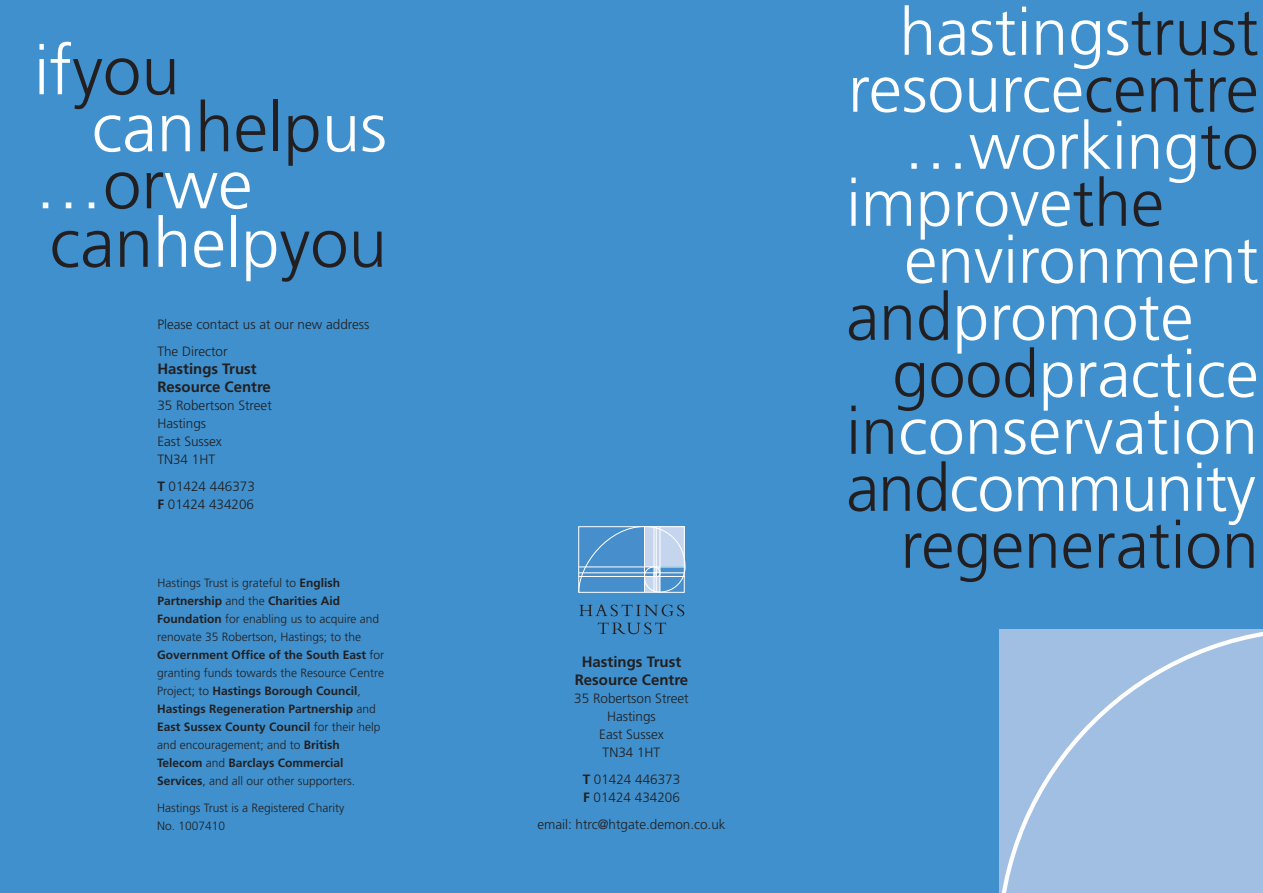
<style>
.page{position:relative;width:1263px;height:893px;background:#fff}
.page>*{position:absolute;margin:0;border:0;box-sizing:border-box;transform-origin:0 0}
.t1{font:300 69px "Frutiger";color:#231f20}
.t2{font:300 69px "Frutiger";color:#fff}
.t3{font:300 66px "Frutiger";color:#fff}
.t4{font:300 66px "Frutiger";color:#231f20}
.t5{font:700 15px/18px "Frutiger";color:#231f20;text-align:center}
.t6{font:300 13.5px/18px "Frutiger";color:#231f20}
.t7{font:300 12px/18px "Frutiger";color:#231f20}
.s1{color:#fff}
.s2{color:#231f20}
.s3{font-weight:700}
</style>
<div class="page">
<div style="left:421px;top:0;width:421px;height:893px;background:#3f90cd"></div>
<div style="left:842px;top:0;width:421px;height:893px;background:#3f90cd"></div>
<div style="left:0;top:0;width:421px;height:893px;background:#3f90cd"></div>
<svg style="left:598px;top:622px;width:68px;height:12px"></svg>
<svg style="left:579px;top:605px;width:105px;height:11px"></svg>
<svg style="left:580px;top:528px;width:106px;height:63px"></svg>
<hr style="left:644px;top:526px;width:1px;height:66px;background:#fff">
<div style="left:999px;top:629px;width:264px;height:264px;background:#a1bee3"></div>
<div style="left:578px;top:526px;width:107px;height:67px;border:1px solid #fff"></div>
<h1 class="t1" style="left:34px;top:43px;width:147px"><span class="s1">if</span>you</h1>
<h1 class="t2" style="left:92px;top:100px;width:297px">can<span class="s2">help</span>us</h1>
<h1 class="t2" style="left:34px;top:157px;width:220px">…<span class="s2">or</span>we</h1>
<h1 class="t1" style="left:50px;top:215px;width:339px">can<span class="s1">help</span>you</h1>
<p class="t6" style="left:157px;top:312px;width:213px;line-height:27px">Please contact us at our new address<br>The Director</p>
<p class="t5" style="left:157px;top:361px;width:115px;text-align:left">Hastings Trust<br>Resource Centre</p>
<p class="t6" style="left:157px;top:397px;width:116px">35 Robertson Street<br>Hastings<br>East Sussex<br>TN34 1HT</p>
<p class="t6" style="left:157px;top:478px;width:99px"><span class="s3">T</span> 01424 446373<br><span class="s3">F</span> 01424 434206</p>
<p class="t7" style="left:157px;top:575px;width:228px">Hastings Trust is grateful to <span class="s3">English Partnership</span> and the <span class="s3">Charities Aid Foundation</span> for enabling us to acquire and renovate 35 Robertson, Hastings; to the <span class="s3">Government Office of the South East</span> for granting funds towards the Resource Centre Project; to <span class="s3">Hastings Borough Council</span>, <span class="s3">Hastings Regeneration Partnership</span> and <span class="s3">East Sussex County Council</span> for their help and encouragement; and to <span class="s3">British Telecom</span> and <span class="s3">Barclays Commercial Services</span>, and all our other supporters.</p>
<p class="t7" style="left:157px;top:800px;width:189px">Hastings Trust is a Registered Charity<br>No. 1007410</p>
<p class="t5" style="left:575px;top:654px;width:115px">Hastings Trust<br>Resource Centre</p>
<p class="t6" style="left:574px;top:690px;width:116px;text-align:center">35 Robertson Street<br>Hastings<br>East Sussex<br>TN34 1HT</p>
<p class="t6" style="left:583px;top:771px;width:99px"><span class="s3">T</span> 01424 446373<br><span class="s3">F</span> 01424 434206</p>
<p class="t6" style="left:537px;top:816px;width:190px">email: htrc@htgate.demon.co.uk</p>
<h2 class="t3" style="left:899px;top:5px;width:361px">hastings<span class="s2">trust</span></h2>
<h2 class="t3" style="left:848px;top:62px;width:412px">resource<span class="s2">centre</span></h2>
<h2 class="t3" style="left:903px;top:119px;width:357px">…working<span class="s2">to</span></h2>
<h2 class="t3" style="left:846px;top:176px;width:319px">improve<span class="s2">the</span></h2>
<h2 class="t3" style="left:904px;top:233px;width:356px">environment</h2>
<h2 class="t3" style="left:846px;top:290px;width:349px"><span class="s2">and</span>promote</h2>
<h2 class="t3" style="left:892px;top:347px;width:368px"><span class="s2">good</span>practice</h2>
<h2 class="t3" style="left:846px;top:404px;width:413px"><span class="s2">in</span>conservation</h2>
<h2 class="t3" style="left:846px;top:461px;width:411px"><span class="s2">and</span>community</h2>
<h2 class="t4" style="left:900px;top:518px;width:360px">regeneration</h2>
</div>
